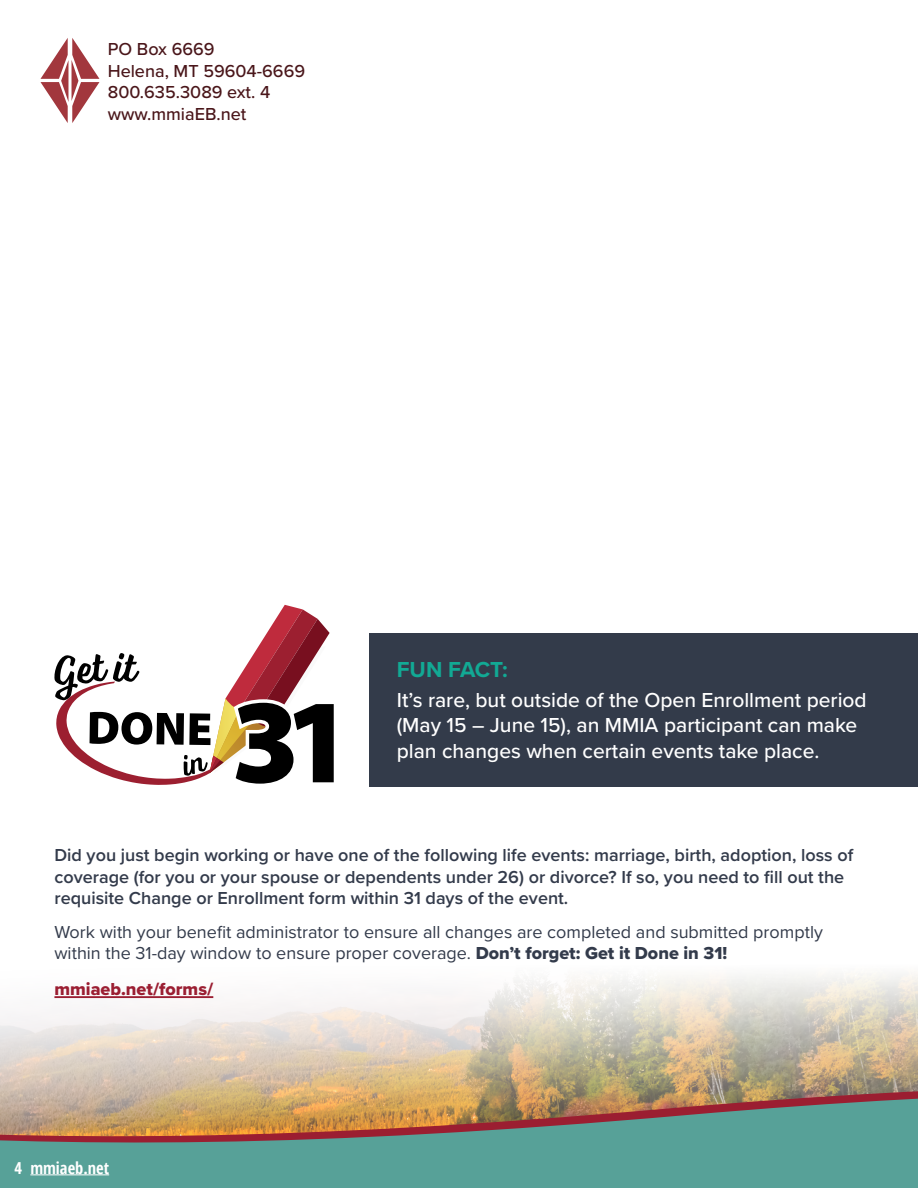
<style>
.page{position:relative;width:918px;height:1188px;background:#fff}
.page>*{position:absolute;margin:0;border:0;box-sizing:border-box;transform-origin:0 0}
.t1{font:700 22.5px "Proxima Nova";color:#12a994}
.t2{font:500 21px/25.2px "Proxima Nova";color:#fff}
.t3{font:600 18px/21.6px "Proxima Nova";color:#333b4b}
.t4{font:18px/21.6px "Proxima Nova";color:#333b4b}
.t5{font:500 18px/21.6px "Proxima Nova";color:#4a161a}
.t6{font:18px "Proxima Nova Extrabld";color:#9b1e32}
.t7{font:700 condensed 16.5px "Open Sans";color:#fff}
.s1{font-family:"Proxima Nova Extrabld"}
</style>
<div class="page">
<img style="left:0;top:974px;width:918px;height:107px">
<svg style="left:0;top:1081px;width:918px;height:6px;background:#bfaa85"></svg>
<img style="left:0;top:1087px;width:918px;height:101px">
<svg style="left:41px;top:38px;width:58px;height:85px"></svg>
<hr style="left:30px;top:1174px;width:79px;height:1px;background:#fff">
<hr style="left:54px;top:996px;width:159px;height:2px;background:#9b1e32">
<svg style="left:54px;top:605px;width:280px;height:180px"></svg>
<div style="left:369px;top:634px;width:549px;height:153px;background:#333b4a"></div>
<p class="t5" style="left:108px;top:38px;width:199px">PO Box 6669<br>Helena, MT 59604-6669<br>800.635.3089 ext. 4 www.mmiaEB.net</p>
<p class="t1" style="left:397px;top:653px;width:112px">FUN FACT:</p>
<p class="t2" style="left:397px;top:687px;width:471px">It’s rare, but outside of the Open Enrollment period (May 15 – June 15), an MMIA participant can make plan changes when certain events take place.</p>
<p class="t3" style="left:54px;top:844px;width:800px">Did you just begin working or have one of the following life events: marriage, birth, adoption, loss of coverage (for you or your spouse or dependents under 26) or divorce? If so, you need to fill out the requisite Change or Enrollment form within 31 days of the event.</p>
<p class="t4" style="left:54px;top:920px;width:770px">Work with your benefit administrator to ensure all changes are completed and submitted promptly within the 31-day window to ensure proper coverage. <span class="s1">Don’t forget: Get it Done in 31!</span></p>
<p class="t6" style="left:54px;top:975px;width:160px">mmiaeb.net/forms/</p>
<p class="t7" style="left:15px;top:1156px;width:96px">4 mmiaeb.net</p>
</div>
